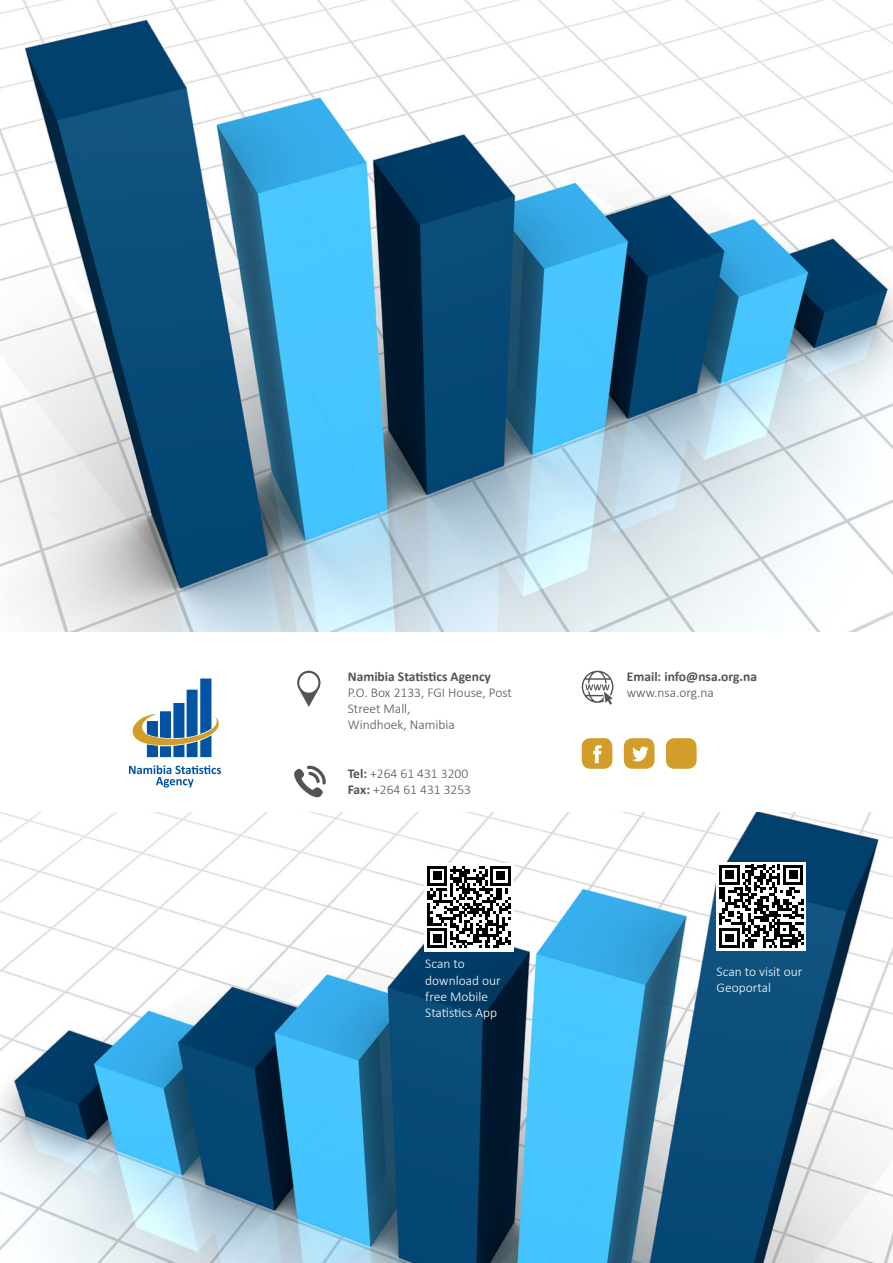
<style>
.page{position:relative;width:893px;height:1263px;background:#fff}
.page>*{position:absolute;margin:0;border:0;box-sizing:border-box;transform-origin:0 0}
.Notice{font:300 13.5px/16.2px "Calibri";color:#535355}
.Notice-2{font:300 13.5px/16.2px "Calibri";color:#fff}
.Notice-3{font:700 13.5px "Calibri";color:#535355}
.s1{font-weight:700}
</style>
<div class="page">
<img style="left:0;top:812px;width:893px;height:451px">
<img style="left:0;top:0;width:893px;height:631px">
<div style="left:624px;top:738px;width:30px;height:31px;background:#d29e29;border-radius:9px"></div>
<div style="left:666px;top:738px;width:31px;height:31px;background:#d29e29;border-radius:9px"></div>
<svg style="left:632px;top:746px;width:16px;height:15px"></svg>
<div style="left:582px;top:738px;width:30px;height:31px;background:#d29e29;border-radius:9px"></div>
<svg style="left:593px;top:745px;width:8px;height:18px"></svg>
<svg style="left:132px;top:678px;width:87px;height:80px"></svg>
<svg style="left:129px;top:765px;width:92px;height:22px"></svg>
<svg style="left:582px;top:671px;width:31px;height:34px"></svg>
<svg style="left:294px;top:765px;width:32px;height:33px"></svg>
<svg style="left:297px;top:671px;width:23px;height:36px"></svg>
<div style="left:424px;top:863px;width:89px;height:88px;background:#fff"></div>
<svg style="left:427px;top:866px;width:84px;height:82px"></svg>
<div style="left:717px;top:862px;width:89px;height:89px;background:#fff"></div>
<svg style="left:719px;top:864px;width:84px;height:84px"></svg>
<p class="Notice-3" style="left:348px;top:668px;width:145px">Namibia Statistics Agency</p>
<p class="Notice" style="left:348px;top:684px;width:166px">P.O. Box 2133, FGI House, Post<br>Street Mall,</p>
<p class="Notice" style="left:348px;top:717px;width:108px">Windhoek, Namibia</p>
<p class="Notice" style="left:348px;top:765px;width:122px"><span class="s1">Tel:</span> +264 61 431 3200</p>
<p class="Notice" style="left:348px;top:781px;width:125px"><span class="s1">Fax:</span> +264 61 431 3253</p>
<p class="Notice-3" style="left:627px;top:668px;width:132px">Email: info@nsa.org.na</p>
<p class="Notice" style="left:627px;top:684px;width:89px">www.nsa.org.na</p>
<p class="Notice-2" style="left:425px;top:956px;width:77px">Scan to download our free Mobile<br>Statistics App</p>
<p class="Notice-2" style="left:717px;top:963px;width:87px">Scan to visit our<br>Geoportal</p>
</div>
